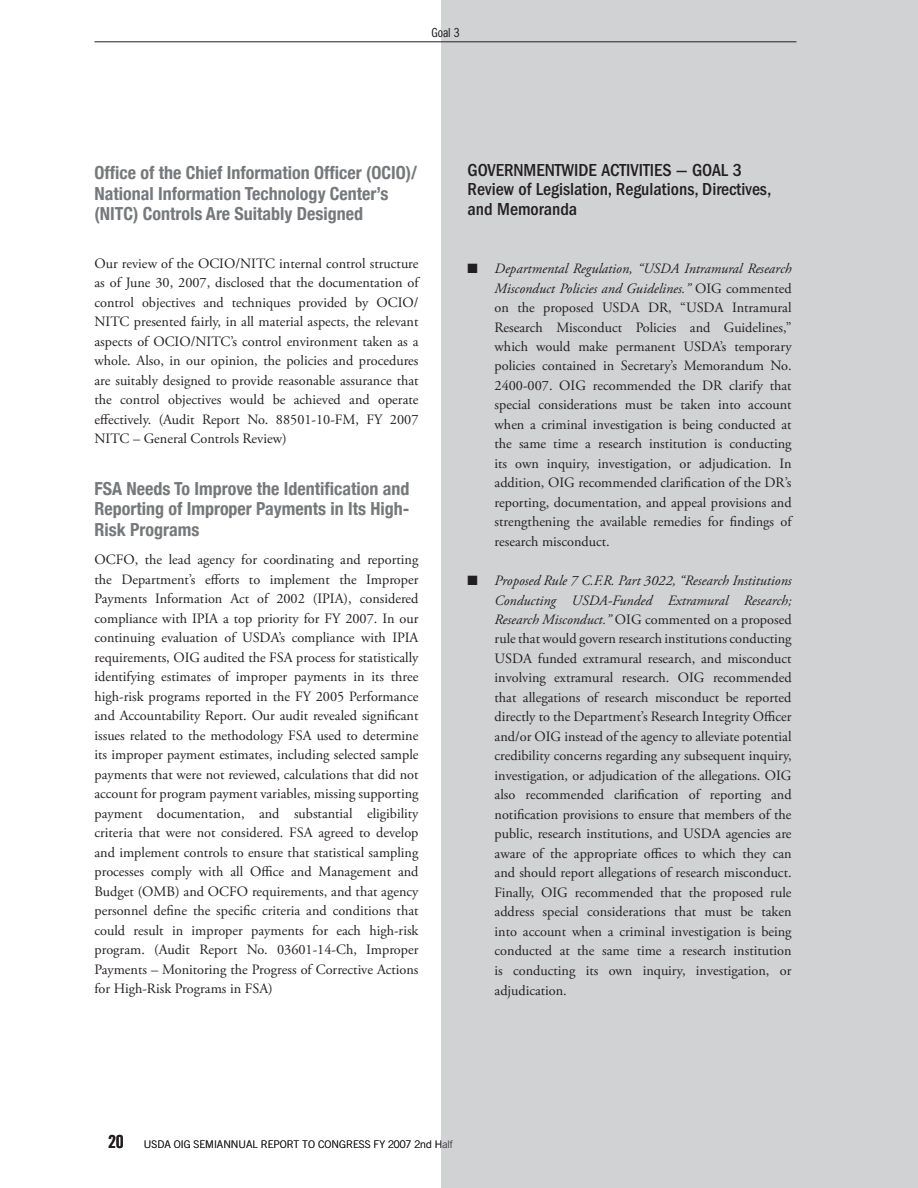
<style>
.page{position:relative;width:918px;height:1188px;background:#fff}
.page>*{position:absolute;margin:0;border:0;box-sizing:border-box;transform-origin:0 0}
.t1{font:700 condensed 18px/20.2px "Helvetica Neue";color:#76787b}
.t2{font:500 condensed 18px/19.5px "Franklin Gothic";color:#231f20}
.t3{font:18px "Trade Gothic Bold Cond Twenty";color:#231f20}
.t4{font:14.25px/19.5px "Adobe Garamond Pro";color:#231f20;text-align:justify}
.t5{font:13.5px "Franklin Gothic Book Cmpr";color:#231f20}
.t6{font:300 10.5px "Trade Gothic";color:#231f20}
.s1{font-style:italic}
</style>
<div class="page">
<div style="left:441px;top:0;width:477px;height:1188px;background:#d1d2d4"></div>
<hr style="left:94px;top:42px;width:702px;height:1px;background:#231f20">
<p class="t5" style="left:432px;top:25px;width:29px">Goal 3</p>
<p class="t1" style="left:94px;top:163px;width:324px">Office of the Chief Information Officer (OCIO)/<br>National Information Technology Center’s (NITC) Controls Are Suitably Designed</p>
<p class="t4" style="left:94px;top:254px;width:326px">Our review of the OCIO/NITC internal control structure as of June 30, 2007, disclosed that the documentation of control objectives and techniques provided by OCIO/ NITC presented fairly, in all material aspects, the relevant aspects of OCIO/NITC’s control environment taken as a whole. Also, in our opinion, the policies and procedures are suitably designed to provide reasonable assurance that the control objectives would be achieved and operate effectively. (Audit Report No. 88501-10-FM, FY 2007<br>NITC – General Controls Review)</p>
<p class="t1" style="left:94px;top:478px;width:317px;text-align:justify">FSA Needs To Improve the Identification and Reporting of Improper Payments in Its High-Risk Programs</p>
<p class="t4" style="left:94px;top:550px;width:326px">OCFO, the lead agency for coordinating and reporting the Department’s efforts to implement the Improper Payments Information Act of 2002 (IPIA), considered compliance with IPIA a top priority for FY 2007. In our continuing evaluation of USDA’s compliance with IPIA requirements, OIG audited the FSA process for statistically identifying estimates of improper payments in its three high-risk programs reported in the FY 2005 Performance and Accountability Report. Our audit revealed significant issues related to the methodology FSA used to determine its improper payment estimates, including selected sample payments that were not reviewed, calculations that did not account for program payment variables, missing supporting payment documentation, and substantial eligibility criteria that were not considered. FSA agreed to develop and implement controls to ensure that statistical sampling processes comply with all Office and Management and Budget (OMB) and OCFO requirements, and that agency personnel define the specific criteria and conditions that could result in improper payments for each high-risk program. (Audit Report No. 03601-14-Ch, Improper Payments – Monitoring the Progress of Corrective Actions for High-Risk Programs in FSA)</p>
<p class="t2" style="left:468px;top:160px;width:305px">GOVERNMENTWIDE ACTIVITIES — GOAL 3<br>Review of Legislation, Regulations, Directives, and Memoranda</p>
<p class="t4" style="left:495px;top:259px;width:299px;text-indent:-27px">■ <span class="s1">Departmental Regulation, “USDA Intramural Research Misconduct Policies and Guidelines.”</span> OIG commented on the proposed USDA DR, “USDA Intramural Research Misconduct Policies and Guidelines,” which would make permanent USDA’s temporary policies contained in Secretary’s Memorandum No.<br>2400-007. OIG recommended the DR clarify that special considerations must be taken into account when a criminal investigation is being conducted at the same time a research institution is conducting its own inquiry, investigation, or adjudication. In addition, OIG recommended clarification of the DR’s reporting, documentation, and appeal provisions and strengthening the available remedies for findings of research misconduct.</p>
<p class="t4" style="left:495px;top:571px;width:299px;text-indent:-27px">■ <span class="s1">Proposed Rule 7 C.F.R. Part 3022, “Research Institutions Conducting USDA-Funded Extramural Research; Research Misconduct.”</span> OIG commented on a proposed rule that would govern research institutions conducting USDA funded extramural research, and misconduct involving extramural research. OIG recommended that allegations of research misconduct be reported directly to the Department’s Research Integrity Officer and/or OIG instead of the agency to alleviate potential credibility concerns regarding any subsequent inquiry, investigation, or adjudication of the allegations. OIG also recommended clarification of reporting and notification provisions to ensure that members of the public, research institutions, and USDA agencies are aware of the appropriate offices to which they can and should report allegations of research misconduct.<br>Finally, OIG recommended that the proposed rule address special considerations that must be taken into account when a criminal investigation is being conducted at the same time a research institution is conducting its own inquiry, investigation, or adjudication.</p>
<p class="t3" style="left:108px;top:1130px;width:17px">20</p>
<p class="t6" style="left:144px;top:1138px;width:310px">USDA OIG SEMIANNUAL REPORT TO CONGRESS FY 2007 2nd Half</p>
</div>
